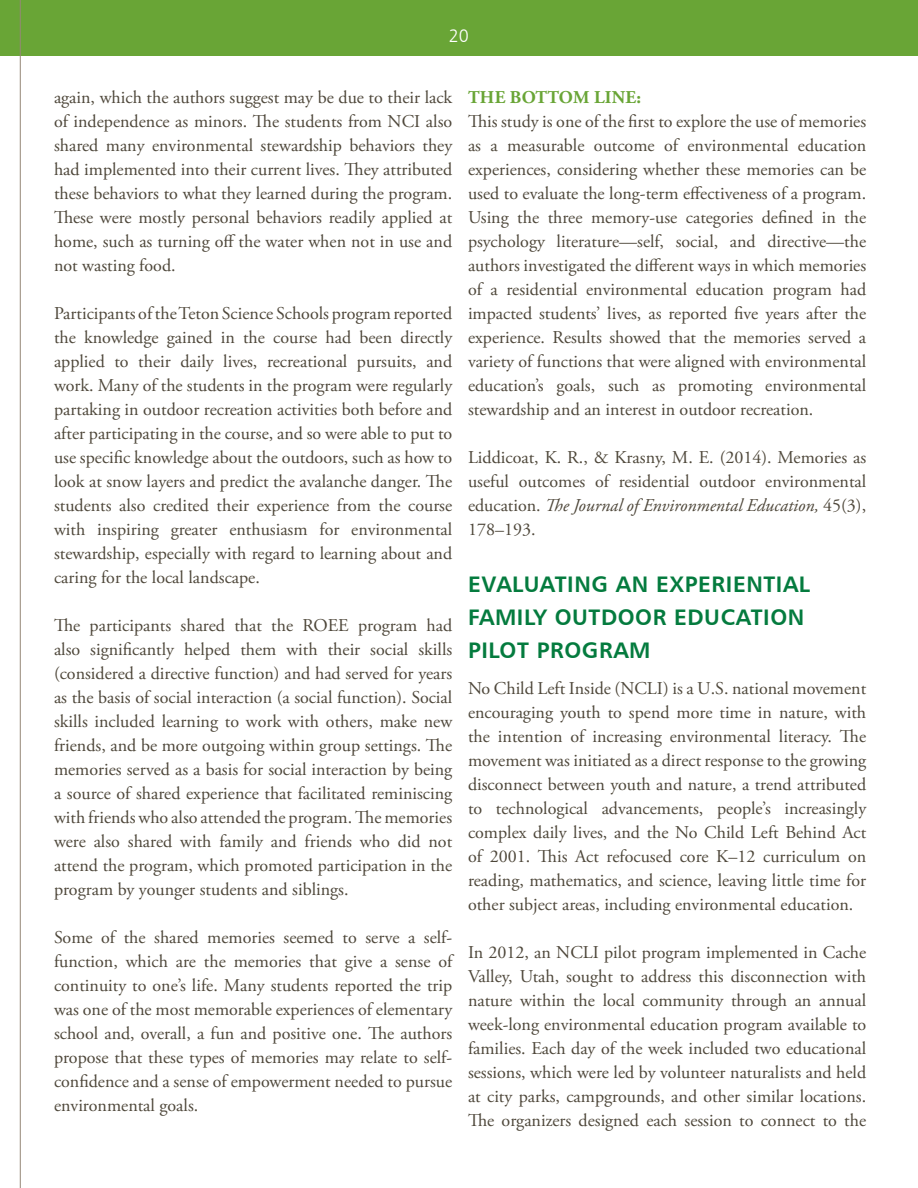
<style>
.page{position:relative;width:918px;height:1188px;background:#fff}
.page>*{position:absolute;margin:0;border:0;box-sizing:border-box;transform-origin:0 0}
.t1{font:22.5px/33px "Humanist 777 BT Bold B";letter-spacing:.025em;color:#047b3e}
.t2{font:18px/24px "Adobe Garamond Pro";color:#4e473a;text-align:justify}
.t3{font:700 18px "Adobe Garamond Pro";letter-spacing:.015em;color:#69a536}
.t4{font:18px "Humanist 777 BT Light B";color:#fff}
.s1{font-style:italic}
</style>
<div class="page">
<div style="left:0;top:0;width:918px;height:56px;background:#69a536"></div>
<hr style="left:20px;top:0;width:1px;height:1188px;background:#958776">
<p class="t4" style="left:449px;top:25px;width:22px">20</p>
<p class="t2" style="left:54px;top:86px;width:400px">again, which the authors suggest may be due to their lack of independence as minors. The students from NCI also shared many environmental stewardship behaviors they had implemented into their current lives. They attributed these behaviors to what they learned during the program.<br>These were mostly personal behaviors readily applied at home, such as turning off the water when not in use and not wasting food.</p>
<p class="t2" style="left:54px;top:302px;width:400px">Participants of the Teton Science Schools program reported the knowledge gained in the course had been directly applied to their daily lives, recreational pursuits, and work. Many of the students in the program were regularly partaking in outdoor recreation activities both before and after participating in the course, and so were able to put to use specific knowledge about the outdoors, such as how to look at snow layers and predict the avalanche danger. The students also credited their experience from the course with inspiring greater enthusiasm for environmental stewardship, especially with regard to learning about and caring for the local landscape.</p>
<p class="t2" style="left:54px;top:614px;width:400px">The participants shared that the ROEE program had also significantly helped them with their social skills (considered a directive function) and had served for years as the basis of social interaction (a social function). Social skills included learning to work with others, make new friends, and be more outgoing within group settings. The memories served as a basis for social interaction by being a source of shared experience that facilitated reminiscing with friends who also attended the program. The memories were also shared with family and friends who did not attend the program, which promoted participation in the program by younger students and siblings.</p>
<p class="t2" style="left:54px;top:926px;width:400px">Some of the shared memories seemed to serve a self&shy;function, which are the memories that give a sense of continuity to one’s life. Many students reported the trip was one of the most memorable experiences of elementary school and, overall, a fun and positive one. The authors propose that these types of memories may relate to self&shy;confidence and a sense of empowerment needed to pursue environmental goals.</p>
<p class="t3" style="left:468px;top:87px;width:174px">THE BOTTOM LINE:</p>
<p class="t2" style="left:468px;top:110px;width:400px">This study is one of the first to explore the use of memories as a measurable outcome of environmental education experiences, considering whether these memories can be used to evaluate the long-term effectiveness of a program.<br>Using the three memory-use categories defined in the psychology literature—self, social, and directive—the authors investigated the different ways in which memories of a residential environmental education program had impacted students’ lives, as reported five years after the experience. Results showed that the memories served a variety of functions that were aligned with environmental education’s goals, such as promoting environmental stewardship and an interest in outdoor recreation.</p>
<p class="t2" style="left:468px;top:446px;width:400px">Liddicoat, K. R., &amp; Krasny, M. E. (2014). Memories as useful outcomes of residential outdoor environmental education. <span class="s1">The Journal of Environmental Education,</span> 45(3), 178–193.</p>
<p class="t1" style="left:468px;top:567px;width:344px">EVALUATING AN EXPERIENTIAL<br>FAMILY OUTDOOR EDUCATION<br>PILOT PROGRAM</p>
<p class="t2" style="left:468px;top:677px;width:400px">No Child Left Inside (NCLI) is a U.S. national movement encouraging youth to spend more time in nature, with the intention of increasing environmental literacy. The movement was initiated as a direct response to the growing disconnect between youth and nature, a trend attributed to technological advancements, people’s increasingly complex daily lives, and the No Child Left Behind Act of 2001. This Act refocused core K–12 curriculum on reading, mathematics, and science, leaving little time for other subject areas, including environmental education.</p>
<p class="t2" style="left:468px;top:941px;width:400px">In 2012, an NCLI pilot program implemented in Cache Valley, Utah, sought to address this disconnection with nature within the local community through an annual week-long environmental education program available to families. Each day of the week included two educational sessions, which were led by volunteer naturalists and held at city parks, campgrounds, and other similar locations.<br>The organizers designed each session to connect to the</p>
</div>
